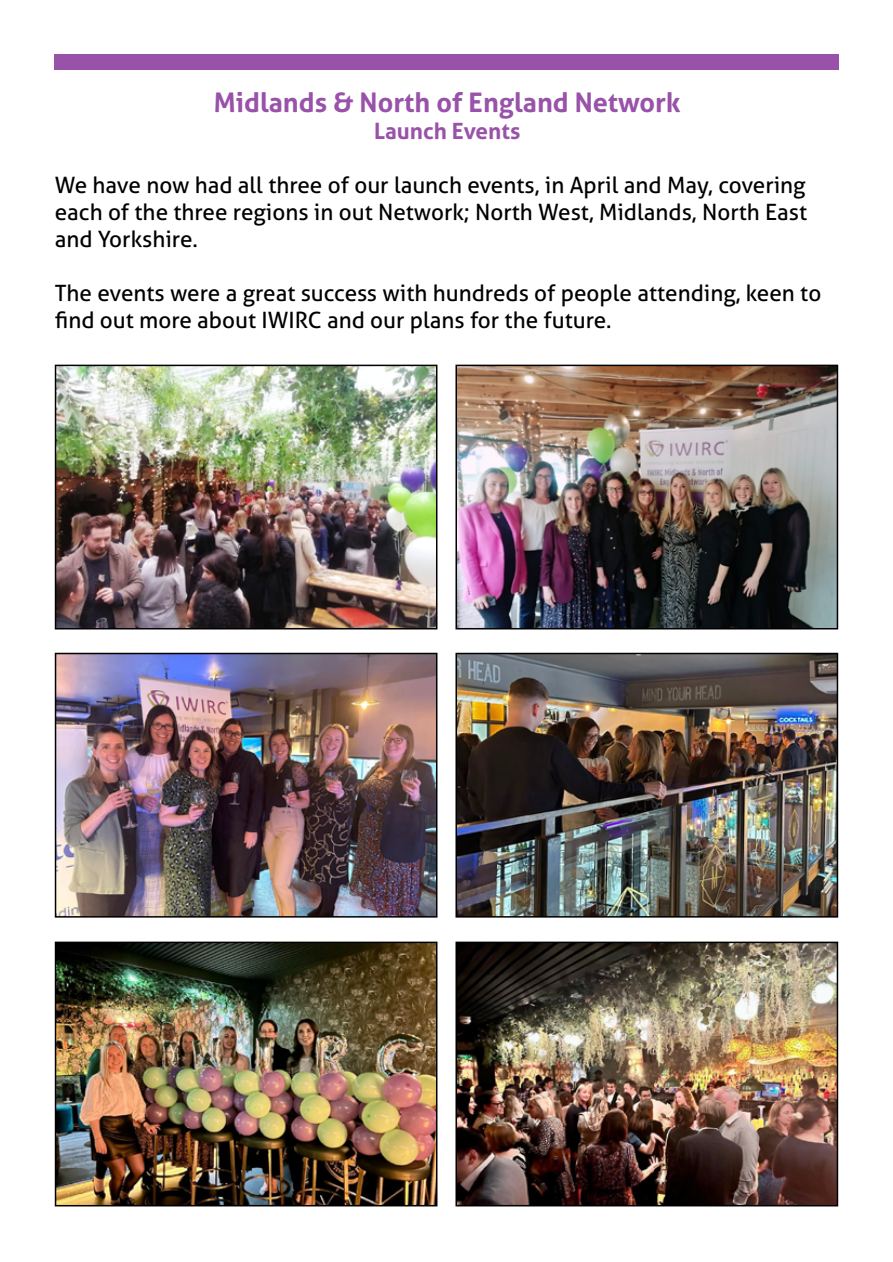
<style>
.page{position:relative;width:893px;height:1262px;background:#fff}
.page>*{position:absolute;margin:0;border:0;box-sizing:border-box;transform-origin:0 0}
.t1{font:700 27px "Aller";color:#9952a9}
.t2{font:22.5px/27px "Aller";color:#000;text-align:justify}
.t3{font:700 22.5px "Aller";color:#9952a9}
</style>
<div class="page">
<div style="left:54px;top:54px;width:784px;height:15px;background:#9952a9"></div>
<img style="left:58px;top:367px;width:376px;height:259px">
<div style="left:55px;top:364px;width:382px;height:265px;border:2px solid #000"></div>
<img style="left:458px;top:367px;width:377px;height:259px">
<div style="left:455px;top:364px;width:383px;height:265px;border:2px solid #000"></div>
<img style="left:58px;top:655px;width:376px;height:259px">
<div style="left:55px;top:652px;width:382px;height:265px;border:2px solid #000"></div>
<img style="left:458px;top:655px;width:377px;height:259px">
<div style="left:455px;top:652px;width:383px;height:265px;border:2px solid #000"></div>
<img style="left:58px;top:944px;width:376px;height:259px">
<div style="left:55px;top:941px;width:382px;height:265px;border:2px solid #000"></div>
<img style="left:458px;top:944px;width:377px;height:259px">
<div style="left:455px;top:941px;width:383px;height:265px;border:2px solid #000"></div>
<p class="t1" style="left:214px;top:86px;width:468px">Midlands &amp; North of England Network</p>
<p class="t3" style="left:374px;top:117px;width:148px">Launch Events</p>
<p class="t2" style="left:55px;top:172px;width:753px">We have now had all three of our launch events, in April and May, covering each of the three regions in out Network; North West, Midlands, North East and Yorkshire.</p>
<p class="t2" style="left:55px;top:280px;width:768px">The events were a great success with hundreds of people attending, keen to find out more about IWIRC and our plans for the future.</p>
</div>
